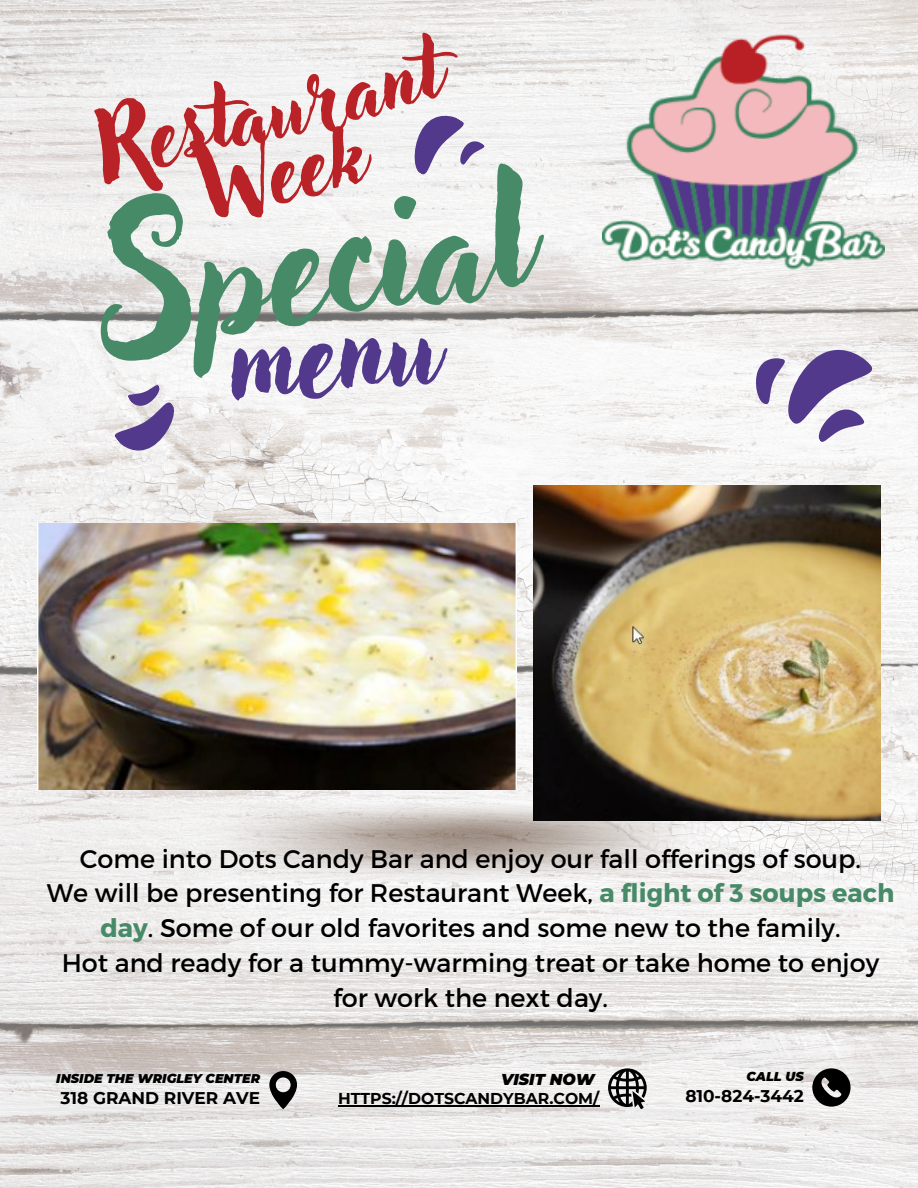
<style>
.page{position:relative;width:918px;height:1188px;background:#fff}
.page>*{position:absolute;margin:0;border:0;box-sizing:border-box;transform-origin:0 0}
.t1{font:163.35px "Adlery Pro";color:#478a68}
.t2{font:116.25px "Adlery Pro";color:#53398b}
.t3{font:87px/62.1px "Adlery Pro";color:#b92226;text-align:center}
.t4{font:25.5px/34.8px "Montserrat";color:#000;text-align:center}
.t5{font:700 16.95px "Montserrat";color:#000}
.t6{font:700 15.75px "Montserrat";color:#000}
.t7{font:italic 900 15.75px "Montserrat";color:#000}
.t8{font:italic 900 12.75px "Montserrat";color:#000}
.s1{font-weight:700;color:#478a68}
</style>
<div class="page">
<img style="left:0;top:0;width:918px;height:1188px">
<img style="left:197px;top:802px;width:513px;height:82px">
<svg style="left:748px;top:332px;width:132px;height:119px"></svg>
<svg style="left:400px;top:105px;width:87px;height:77px"></svg>
<svg style="left:110px;top:379px;width:76px;height:83px"></svg>
<svg style="left:812px;top:1068px;width:39px;height:39px;background:#515050"></svg>
<svg style="left:608px;top:1068px;width:38px;height:41px"></svg>
<img style="left:602px;top:35px;width:283px;height:235px">
<img style="left:38px;top:524px;width:479px;height:265px">
<img style="left:534px;top:485px;width:346px;height:335px">
<svg style="left:269px;top:1071px;width:28px;height:38px"></svg>
<hr style="left:338px;top:1106px;width:261px;height:1px;background:#000">
<p class="t3" style="left:92px;top:126px;width:351px;rotate:-13deg">Restaurant<br>Week</p>
<p class="t1" style="left:95px;top:207px;width:428px;rotate:-6deg">Special</p>
<p class="t2" style="left:222px;top:309px;width:215px;rotate:-6deg">menu</p>
<p class="t4" style="left:47px;top:840px;width:849px">Come into Dots Candy Bar and enjoy our fall offerings of soup.<br>We will be presenting for Restaurant Week, <span class="s1">a flight of 3 soups each day</span>. Some of our old favorites and some new to the family.<br>Hot and ready for a tummy-warming treat or take home to enjoy for work the next day.</p>
<p class="t8" style="left:56px;top:1070px;width:205px">INSIDE THE WRIGLEY CENTER</p>
<p class="t5" style="left:60px;top:1087px;width:201px">318 GRAND RIVER AVE</p>
<p class="t7" style="left:501px;top:1070px;width:95px">VISIT NOW</p>
<p class="t8" style="left:746px;top:1069px;width:59px">CALL US</p>
<p class="t6" style="left:338px;top:1089px;width:263px">HTTPS://DOTSCANDYBAR.COM/</p>
<p class="t5" style="left:685px;top:1086px;width:120px">810-824-3442</p>
</div>
